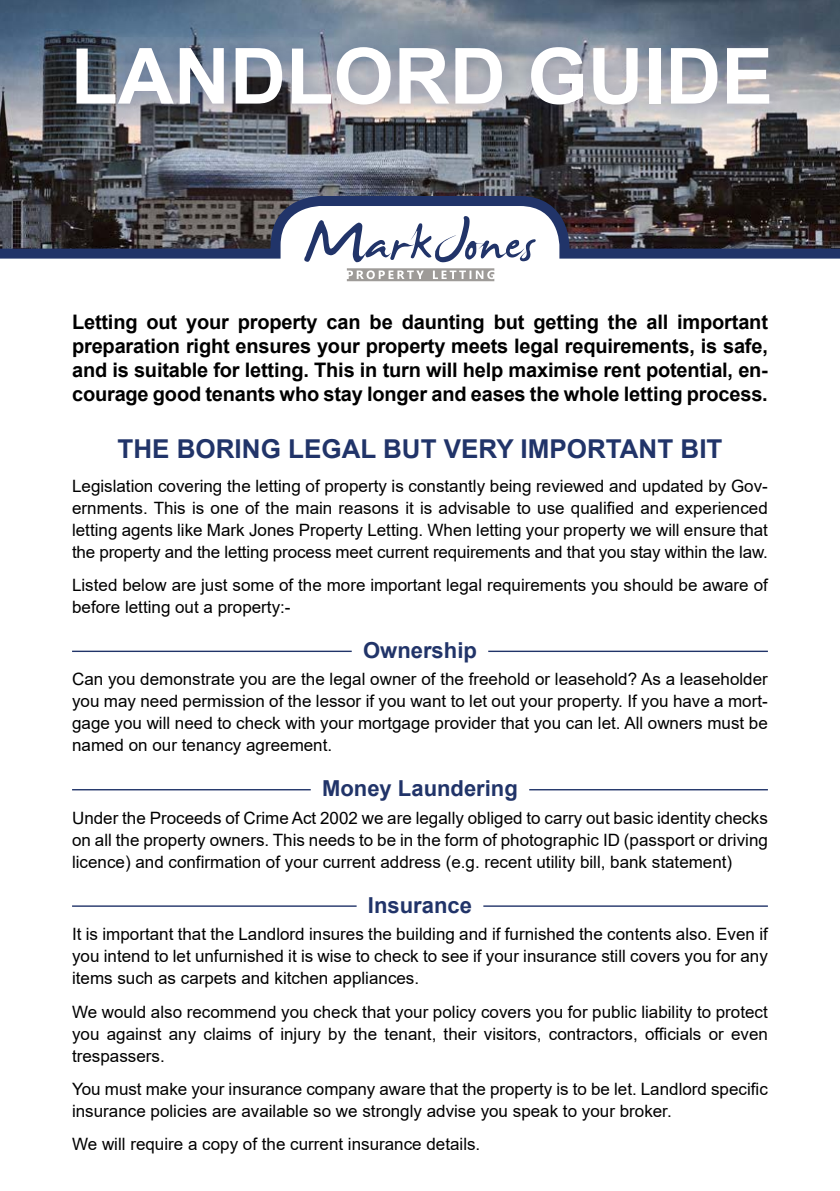
<style>
.page{position:relative;width:840px;height:1191px;background:#fff}
.page>*{position:absolute;margin:0;border:0;box-sizing:border-box;transform-origin:0 0}
.t1{font:700 77.6px "Arial";color:#fff}
.t2{font:700 26px "Arial";color:#213469}
.t3{font:700 22px "Arial";color:#213469}
.t4{font:700 20px/24px "Arial";letter-spacing:-.01em;color:#000;text-align:justify}
.t5{font:17px/22px "Arial";color:#000;text-align:justify}
</style>
<div class="page">
<img style="left:0;top:0;width:839px;height:191px">
<hr style="left:72px;top:650px;width:695px;height:2px;background:#213469">
<div style="left:351px;top:640px;width:137px;height:16px;background:#fff"></div>
<hr style="left:72px;top:789px;width:695px;height:1px;background:#213469">
<div style="left:310px;top:779px;width:219px;height:16px;background:#fff"></div>
<hr style="left:72px;top:905px;width:695px;height:1px;background:#213469">
<div style="left:356px;top:895px;width:127px;height:16px;background:#fff"></div>
<div style="left:57px;top:28px;width:729px;height:94px;background:#213469;opacity:.29"></div>
<svg style="left:0;top:191px;width:839px;height:72px;background:#555560"></svg>
<svg style="left:346px;top:268px;width:148px;height:13px"></svg>
<svg style="left:304px;top:216px;width:231px;height:46px"></svg>
<h1 class="t1" style="left:70px;top:22px;width:703px">LANDLORD GUIDE</h1>
<p class="t4" style="left:72px;top:310px;width:697px">Letting out your property can be daunting but getting the all important preparation right ensures your property meets legal requirements, is safe, and is suitable for letting. This in turn will help maximise rent potential, en&shy;courage good tenants who stay longer and eases the whole letting process.</p>
<h2 class="t2" style="left:117px;top:431px;width:606px">THE BORING LEGAL BUT VERY IMPORTANT BIT</h2>
<p class="t5" style="left:72px;top:474px;width:697px">Legislation covering the letting of property is constantly being reviewed and updated by Gov&shy;ernments. This is one of the main reasons it is advisable to use qualified and experienced letting agents like Mark Jones Property Letting. When letting your property we will ensure that the property and the letting process meet current requirements and that you stay within the law.</p>
<p class="t5" style="left:72px;top:574px;width:697px">Listed below are just some of the more important legal requirements you should be aware of before letting out a property:-</p>
<p class="t3" style="left:363px;top:634px;width:115px">Ownership</p>
<p class="t5" style="left:72px;top:668px;width:697px">Can you demonstrate you are the legal owner of the freehold or leasehold? As a leaseholder you may need permission of the lessor if you want to let out your property. If you have a mort&shy;gage you will need to check with your mortgage provider that you can let. All owners must be named on our tenancy agreement.</p>
<p class="t3" style="left:322px;top:773px;width:197px">Money Laundering</p>
<p class="t5" style="left:72px;top:806px;width:697px">Under the Proceeds of Crime Act 2002 we are legally obliged to carry out basic identity checks on all the property owners. This needs to be in the form of photographic ID (passport or driving licence) and confirmation of your current address (e.g. recent utility bill, bank statement)</p>
<p class="t3" style="left:368px;top:889px;width:105px">Insurance</p>
<p class="t5" style="left:72px;top:923px;width:697px">It is important that the Landlord insures the building and if furnished the contents also. Even if you intend to let unfurnished it is wise to check to see if your insurance still covers you for any items such as carpets and kitchen appliances.</p>
<p class="t5" style="left:72px;top:1000px;width:697px">We would also recommend you check that your policy covers you for public liability to protect you against any claims of injury by the tenant, their visitors, contractors, officials or even trespassers.</p>
<p class="t5" style="left:72px;top:1077px;width:697px">You must make your insurance company aware that the property is to be let. Landlord specific insurance policies are available so we strongly advise you speak to your broker.</p>
<p class="t5" style="left:72px;top:1133px;width:409px">We will require a copy of the current insurance details.</p>
</div>
